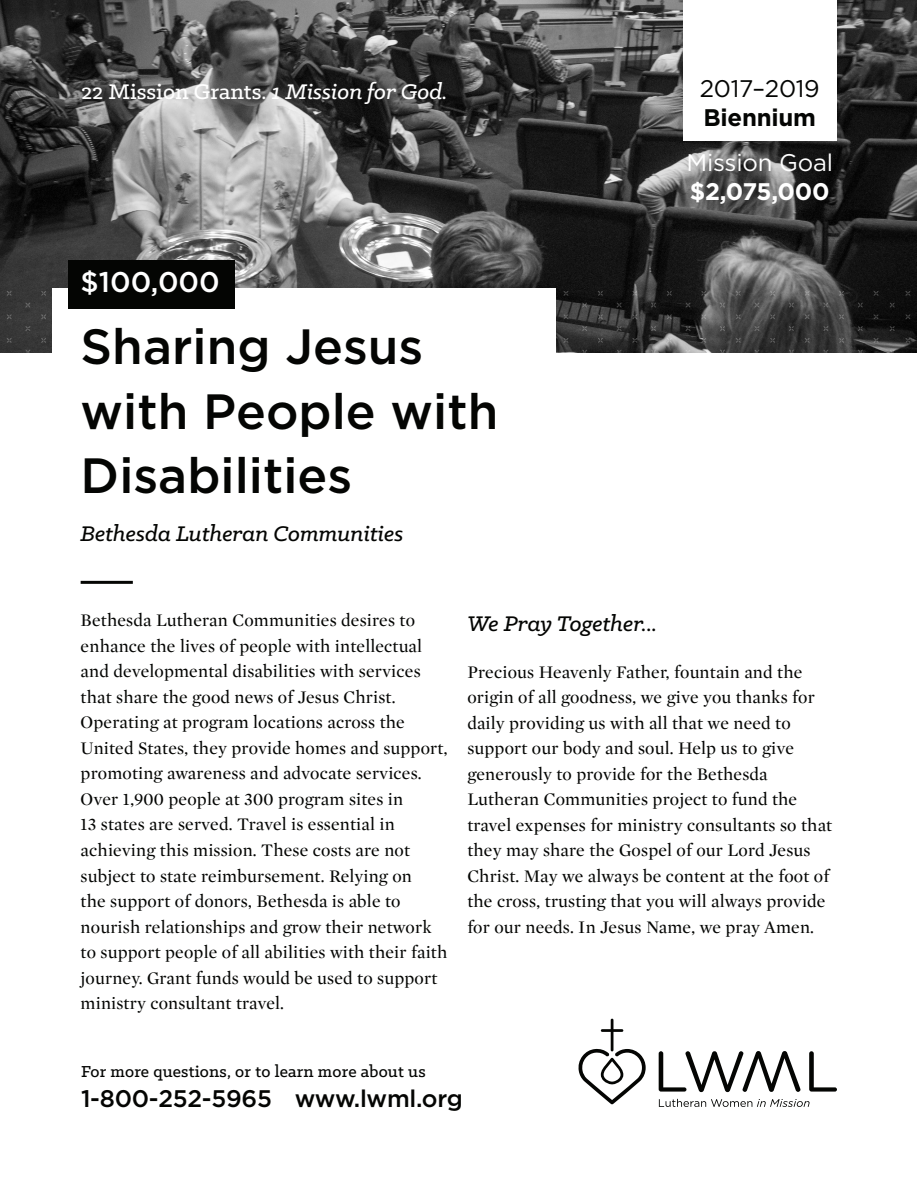
<style>
.page{position:relative;width:918px;height:1188px;background:#fff}
.page>*{position:absolute;margin:0;border:0;box-sizing:border-box;transform-origin:0 0}
.t1{font:500 49.5px/64.5px "Gotham";color:#040503}
.t2{font:500 28.5px "Gotham";color:#fff}
.t3{font:italic 500 24px "Klinic Slab";color:#040503}
.t4{font:500 24px "Klinic Slab";color:#fff}
.t5{font:500 24px "Gotham";letter-spacing:-.01em;color:#040503}
.t6{font:24px "Gotham";letter-spacing:-.01em;color:#fff}
.t7{font:700 24px "Gotham";letter-spacing:-.025em;color:#fff}
.t8{font:24px "Gotham";letter-spacing:-.01em;color:#040503}
.t9{font:700 24px "Gotham";letter-spacing:-.01em;color:#040503}
.t10{font:18px/25.5px "Mercury Display";letter-spacing:.01em;color:#040503}
.t11{font:500 18px "Klinic Slab";letter-spacing:.01em;color:#040503}
.s1{font-style:italic}
</style>
<div class="page">
<img style="left:0;top:0;width:917px;height:352px">
<svg style="left:41px;top:291px;width:5px;height:5px"></svg>
<svg style="left:41px;top:314px;width:5px;height:5px"></svg>
<svg style="left:41px;top:338px;width:5px;height:5px"></svg>
<svg style="left:25px;top:303px;width:5px;height:5px"></svg>
<svg style="left:25px;top:326px;width:5px;height:5px"></svg>
<svg style="left:7px;top:291px;width:5px;height:5px"></svg>
<svg style="left:7px;top:314px;width:5px;height:5px"></svg>
<svg style="left:7px;top:338px;width:5px;height:5px"></svg>
<svg style="left:874px;top:291px;width:5px;height:5px"></svg>
<svg style="left:874px;top:314px;width:5px;height:5px"></svg>
<svg style="left:874px;top:338px;width:5px;height:5px"></svg>
<svg style="left:858px;top:303px;width:5px;height:5px"></svg>
<svg style="left:858px;top:326px;width:5px;height:5px"></svg>
<svg style="left:839px;top:291px;width:5px;height:5px"></svg>
<svg style="left:839px;top:314px;width:5px;height:5px"></svg>
<svg style="left:839px;top:338px;width:5px;height:5px"></svg>
<svg style="left:823px;top:303px;width:5px;height:5px"></svg>
<svg style="left:823px;top:326px;width:5px;height:5px"></svg>
<svg style="left:805px;top:291px;width:5px;height:5px"></svg>
<svg style="left:805px;top:314px;width:5px;height:5px"></svg>
<svg style="left:805px;top:338px;width:5px;height:5px"></svg>
<svg style="left:789px;top:303px;width:5px;height:5px"></svg>
<svg style="left:789px;top:326px;width:5px;height:5px"></svg>
<svg style="left:770px;top:291px;width:5px;height:5px"></svg>
<svg style="left:770px;top:314px;width:5px;height:5px"></svg>
<svg style="left:770px;top:338px;width:5px;height:5px"></svg>
<svg style="left:754px;top:303px;width:5px;height:5px"></svg>
<svg style="left:754px;top:326px;width:5px;height:5px"></svg>
<svg style="left:736px;top:291px;width:5px;height:5px"></svg>
<svg style="left:736px;top:314px;width:5px;height:5px"></svg>
<svg style="left:736px;top:338px;width:5px;height:5px"></svg>
<svg style="left:720px;top:303px;width:5px;height:5px"></svg>
<svg style="left:720px;top:326px;width:5px;height:5px"></svg>
<svg style="left:701px;top:291px;width:5px;height:5px"></svg>
<svg style="left:701px;top:314px;width:5px;height:5px"></svg>
<svg style="left:701px;top:338px;width:5px;height:5px"></svg>
<svg style="left:686px;top:303px;width:5px;height:5px"></svg>
<svg style="left:686px;top:326px;width:5px;height:5px"></svg>
<svg style="left:667px;top:291px;width:5px;height:5px"></svg>
<svg style="left:667px;top:314px;width:5px;height:5px"></svg>
<svg style="left:667px;top:338px;width:5px;height:5px"></svg>
<svg style="left:651px;top:303px;width:5px;height:5px"></svg>
<svg style="left:651px;top:326px;width:5px;height:5px"></svg>
<svg style="left:632px;top:291px;width:5px;height:5px"></svg>
<svg style="left:632px;top:314px;width:5px;height:5px"></svg>
<svg style="left:632px;top:338px;width:5px;height:5px"></svg>
<svg style="left:617px;top:303px;width:5px;height:5px"></svg>
<svg style="left:617px;top:326px;width:5px;height:5px"></svg>
<svg style="left:598px;top:291px;width:5px;height:5px"></svg>
<svg style="left:598px;top:314px;width:5px;height:5px"></svg>
<svg style="left:598px;top:338px;width:5px;height:5px"></svg>
<svg style="left:582px;top:303px;width:5px;height:5px"></svg>
<svg style="left:582px;top:326px;width:5px;height:5px"></svg>
<svg style="left:564px;top:291px;width:4px;height:5px"></svg>
<svg style="left:564px;top:314px;width:4px;height:5px"></svg>
<svg style="left:564px;top:338px;width:4px;height:5px"></svg>
<svg style="left:906px;top:291px;width:4px;height:5px"></svg>
<svg style="left:906px;top:314px;width:4px;height:5px"></svg>
<svg style="left:906px;top:338px;width:4px;height:5px"></svg>
<svg style="left:890px;top:303px;width:5px;height:5px"></svg>
<svg style="left:890px;top:326px;width:5px;height:5px"></svg>
<svg style="left:659px;top:1099px;width:151px;height:8px"></svg>
<svg style="left:809px;top:1051px;width:28px;height:41px"></svg>
<svg style="left:659px;top:1051px;width:141px;height:41px"></svg>
<svg style="left:578px;top:1019px;width:68px;height:85px"></svg>
<div style="left:52px;top:288px;width:504px;height:235px;background:#fff"></div>
<hr style="left:81px;top:581px;width:52px;height:3px;background:#040503">
<div style="left:683px;top:0;width:154px;height:140px;background:#fff"></div>
<div style="left:69px;top:260px;width:166px;height:48px;background:#040503"></div>
<h3 class="t4" style="left:81px;top:76px;width:368px">22 Mission Grants. <span class="s1">1 Mission for God.</span></h3>
<h2 class="t2" style="left:81px;top:263px;width:141px">$100,000</h2>
<h1 class="t1" style="left:81px;top:314px;width:419px">Sharing Jesus with People with<br>Disabilities</h1>
<h3 class="t3" style="left:81px;top:518px;width:324px">Bethesda Lutheran Communities</h3>
<h3 class="t8" style="left:700px;top:73px;width:121px">2017–2019</h3>
<h3 class="t9" style="left:704px;top:101px;width:114px">Biennium</h3>
<h3 class="t6" style="left:687px;top:148px;width:148px">Mission Goal</h3>
<h3 class="t7" style="left:690px;top:175px;width:141px">$2,075,000</h3>
<p class="t10" style="left:81px;top:607px;width:369px">Bethesda Lutheran Communities desires to enhance the lives of people with intellectual and developmental disabilities with services that share the good news of Jesus Christ.<br>Operating at program locations across the United States, they provide homes and support, promoting awareness and advocate services.<br>Over 1,900 people at 300 program sites in<br>13 states are served. Travel is essential in achieving this mission. These costs are not subject to state reimbursement. Relying on<br>the support of donors, Bethesda is able to nourish relationships and grow their network to support people of all abilities with their faith journey. Grant funds would be used to support ministry consultant travel.</p>
<h3 class="t3" style="left:467px;top:608px;width:191px">We Pray Together...</h3>
<p class="t10" style="left:467px;top:658px;width:366px">Precious Heavenly Father, fountain and the origin of all goodness, we give you thanks for daily providing us with all that we need to support our body and soul. Help us to give generously to provide for the Bethesda Lutheran Communities project to fund the travel expenses for ministry consultants so that they may share the Gospel of our Lord Jesus Christ. May we always be content at the foot of the cross, trusting that you will always provide for our needs. In Jesus Name, we pray Amen.</p>
<p class="t11" style="left:81px;top:1060px;width:346px">For more questions, or to learn more about us</p>
<h3 class="t5" style="left:81px;top:1083px;width:383px">1-800-252-5965 www.lwml.org</h3>
</div>
